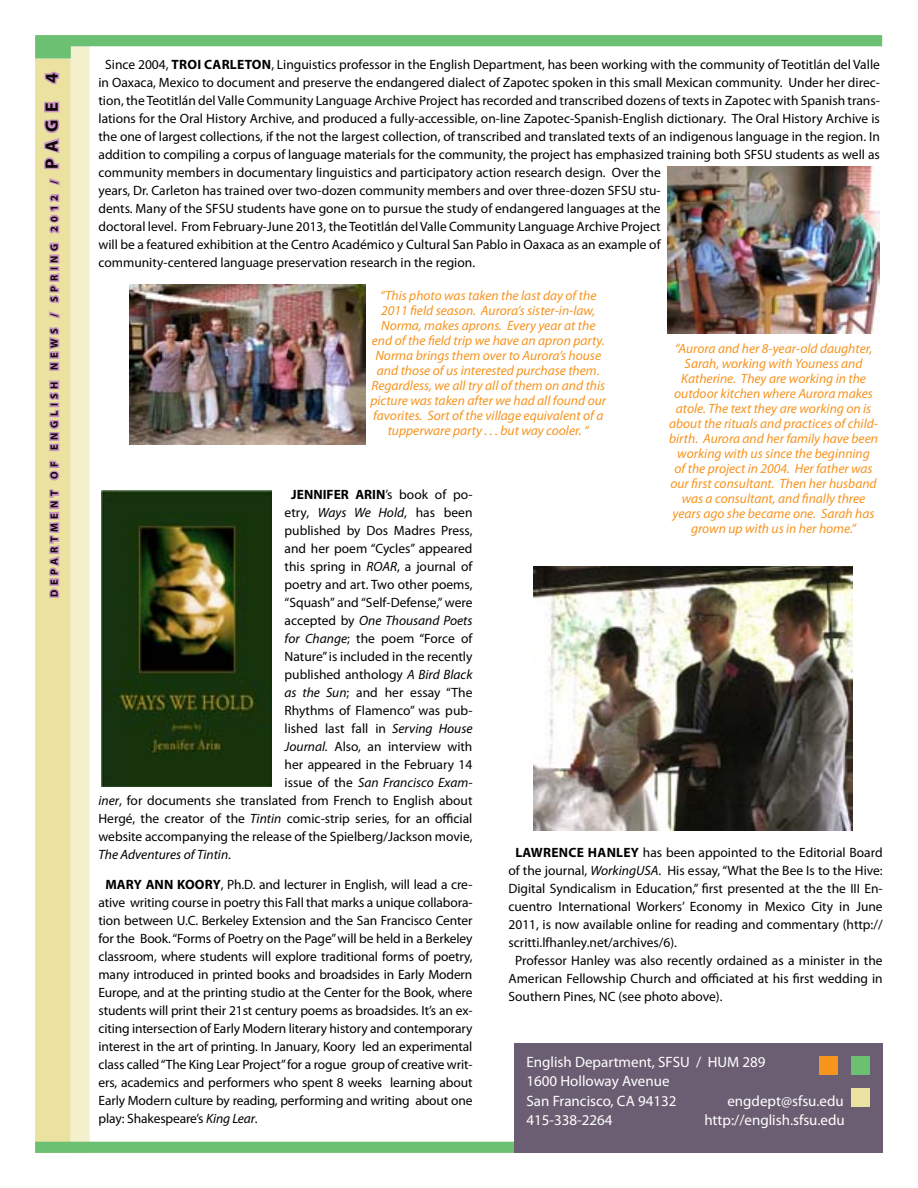
<style>
.page{position:relative;width:918px;height:1188px;background:#fff}
.page>*{position:absolute;margin:0;border:0;box-sizing:border-box;transform-origin:0 0}
.t1{font:15px/19.5px "Myriad Pro";color:#fff}
.t2{font:13.5px/18px "Myriad Pro";color:#000;text-align:justify}
.t3{font:italic 13.5px/15px "Myriad Pro";color:#f7941e;text-align:center}
.t4{font:italic 13.5px "Myriad Pro";color:#000}
.t5{font:700 13.5px "Myriad Pro";color:#000}
.t6{font:700 10.5px "Myriad Pro";letter-spacing:.44em;color:#100708}
.s1{font-size:18px}
.s2{font-weight:700}
.s3{font-weight:400}
.s4{font-style:italic}
.s5{font-style:normal}
</style>
<div class="page">
<div style="left:35px;top:59px;width:36px;height:1094px;background:#ebe29f"></div>
<div style="left:71px;top:46px;width:19px;height:1107px;background:#f4efcd"></div>
<svg style="left:35px;top:35px;width:847px;height:24px"></svg>
<img style="left:101px;top:490px;width:170px;height:296px">
<svg style="left:49px;top:489px;width:11px;height:109px"></svg>
<svg style="left:49px;top:460px;width:11px;height:21px"></svg>
<svg style="left:49px;top:409px;width:11px;height:42px"></svg>
<div style="left:49px;top:403px;width:10px;height:4px;border:3px solid #c993c2"></div>
<svg style="left:49px;top:380px;width:11px;height:20px"></svg>
<svg style="left:44px;top:101px;width:16px;height:270px"></svg>
<svg style="left:44px;top:72px;width:16px;height:12px"></svg>
<img style="left:533px;top:567px;width:320px;height:264px">
<svg style="left:35px;top:1129px;width:479px;height:24px"></svg>
<div style="left:514px;top:1044px;width:369px;height:109px;background:#6b5e72"></div>
<div style="left:851px;top:1056px;width:18px;height:19px;background:#6cc071"></div>
<div style="left:851px;top:1088px;width:18px;height:19px;background:#ebe29f"></div>
<div style="left:819px;top:1056px;width:19px;height:19px;background:#f7941e"></div>
<img style="left:667px;top:167px;width:213px;height:166px">
<img style="left:130px;top:285px;width:236px;height:160px">
<p class="t6" style="left:47px;top:597px;width:526px;rotate:-90deg">DEPARTMENT OF ENGLISH NEWS / SPRING 2012 / <span class="s1">PAGE 4</span></p>
<p class="t2" style="left:98px;top:55px;width:783px;text-align:left;text-indent:173px">, Linguistics professor in the English Department, has been working with the community of Teotitlán del Valle in Oaxaca, Mexico to document and preserve the endangered dialect of Zapotec spoken in this small Mexican community. Under her direc&shy;tion, the Teotitlán del Valle Community Language Archive Project has recorded and transcribed dozens of texts in Zapotec with Spanish trans&shy;lations for the Oral History Archive, and produced a fully-accessible, on-line Zapotec-Spanish-English dictionary. The Oral History Archive is the one of largest collections, if the not the largest collection, of transcribed and translated texts of an indigenous language in the region. In addition to compiling a corpus of language materials for the community, the project has emphasized training both SFSU students as well as community members in documentary linguistics and participatory action research design. Over the<br>years, Dr. Carleton has trained over two-dozen community members and over three-dozen SFSU stu-<br>dents. Many of the SFSU students have gone on to pursue the study of endangered languages at the<br>doctoral level. From February-June 2013, the Teotitlán del Valle Community Language Archive Project<br>will be a featured exhibition at the Centro Académico y Cultural San Pablo in Oaxaca as an example of<br>community-centered language preservation research in the region.</p>
<p class="t2" style="left:105px;top:55px;width:82px">Since 2004, <span class="s2">TROI</span></p>
<p class="t5" style="left:204px;top:55px;width:14px">CARLETON</p>
<p class="t3" style="left:370px;top:288px;width:237px">“This photo was taken the last day of the 2011 field season. Aurora’s sister-in-law, Norma, makes aprons. Every year at the end of the field trip we have an apron party.<br>Norma brings them over to Aurora’s house and those of us interested purchase them.<br>Regardless, we all try all of them on and this picture was taken after we had all found our favorites. Sort of the village equivalent of a tupperware party . . . but way cooler. “</p>
<p class="t3" style="left:669px;top:340px;width:210px">“Aurora and her 8-year-old daughter, Sarah, working with Youness and Katherine. They are working in the outdoor kitchen where Aurora makes atole. The text they are working on is about the rituals and practices of child&shy;birth. Aurora and her family have been working with us since the beginning<br>of the project in 2004. Her father was our first consultant. Then her husband was a consultant, and finally three years ago she became one. Sarah has grown up with us in her home.”</p>
<p class="t5" style="left:291px;top:486px;width:183px">JENNIFER ARIN<span class="s3">’s book of po-</span></p>
<p class="t2" style="left:285px;top:503px;width:189px">etry, <span class="s4">Ways We Hold</span>, has been</p>
<p class="t2" style="left:285px;top:521px;width:189px">published by Dos Madres Press,</p>
<p class="t2" style="left:285px;top:539px;width:189px">and her poem “Cycles” appeared</p>
<p class="t2" style="left:285px;top:557px;width:189px">this spring in <span class="s4">ROAR</span>, a journal of</p>
<p class="t2" style="left:285px;top:575px;width:189px">poetry and art. Two other poems,</p>
<p class="t2" style="left:285px;top:593px;width:189px">“Squash” and “Self-Defense,” were</p>
<p class="t4" style="left:285px;top:612px;width:189px"><span class="s5">accepted by</span> One Thousand Poets</p>
<p class="t2" style="left:285px;top:629px;width:189px"><span class="s4">for Change</span>; the poem “Force of</p>
<p class="t2" style="left:285px;top:647px;width:189px">Nature” is included in the recently</p>
<p class="t2" style="left:285px;top:665px;width:189px">published anthology <span class="s4">A Bird Black</span></p>
<p class="t2" style="left:285px;top:683px;width:189px"><span class="s4">as the Sun</span>; and her essay “The</p>
<p class="t2" style="left:285px;top:701px;width:189px">Rhythms of Flamenco” was pub-</p>
<p class="t2" style="left:285px;top:719px;width:189px">lished last fall in <span class="s4">Serving House</span></p>
<p class="t2" style="left:285px;top:737px;width:189px"><span class="s4">Journal.</span> Also, an interview with</p>
<p class="t2" style="left:285px;top:755px;width:189px">her appeared in the February 14</p>
<p class="t4" style="left:285px;top:774px;width:189px"><span class="s5">issue of the</span> San Francisco Exam-</p>
<p class="t2" style="left:98px;top:791px;width:376px"><span class="s4">iner</span>, for documents she translated from French to English about</p>
<p class="t2" style="left:98px;top:809px;width:376px">Hergé, the creator of the <span class="s4">Tintin</span> comic-strip series, for an official</p>
<p class="t2" style="left:98px;top:827px;width:376px">website accompanying the release of the Spielberg/Jackson movie,</p>
<p class="t4" style="left:98px;top:846px;width:134px">The Adventures of Tintin<span class="s5">.</span></p>
<p class="t5" style="left:515px;top:844px;width:10px">LAWRENCE</p>
<p class="t5" style="left:588px;top:844px;width:19px">HANLE</p>
<p class="t2" style="left:631px;top:843px;width:253px"><span class="s2">Y</span> has been appointed to the Editorial Board</p>
<p class="t2" style="left:508px;top:861px;width:376px">of the journal, <span class="s4">WorkingUSA</span>. His essay, “What the Bee Is to the Hive:</p>
<p class="t2" style="left:508px;top:879px;width:376px">Digital Syndicalism in Education,” first presented at the the III En-</p>
<p class="t2" style="left:508px;top:897px;width:376px">cuentro International Workers’ Economy in Mexico City in June</p>
<p class="t2" style="left:508px;top:915px;width:376px">2011, is now available online for reading and commentary (http://</p>
<p class="t2" style="left:508px;top:933px;width:170px">scritti.lfhanley.net/archives/6).</p>
<p class="t2" style="left:515px;top:951px;width:369px">Professor Hanley was also recently ordained as a minister in the</p>
<p class="t2" style="left:508px;top:969px;width:376px">American Fellowship Church and officiated at his first wedding in</p>
<p class="t2" style="left:508px;top:987px;width:216px">Southern Pines, NC (see photo above).</p>
<p class="t2" style="left:99px;top:875px;width:376px;text-indent:114px"><span class="s2">Y</span>, Ph.D. and lecturer in English, will lead a cre&shy;ative writing course in poetry this Fall that marks a unique collabora&shy;tion between U.C. Berkeley Extension and the San Francisco Center for the Book. “Forms of Poetry on the Page” will be held in a Berkeley classroom, where students will explore traditional forms of poetry, many introduced in printed books and broadsides in Early Modern Europe, and at the printing studio at the Center for the Book, where students will print their 21st century poems as broadsides. It’s an ex&shy;citing intersection of Early Modern literary history and contemporary interest in the art of printing. In January, Koory led an experimental class called “The King Lear Project” for a rogue group of creative writ&shy;ers, academics and performers who spent 8 weeks learning about Early Modern culture by reading, performing and writing about one play: Shakespeare’s <span class="s4">King Lear</span>.</p>
<p class="t5" style="left:105px;top:875px;width:90px">MARY ANN KOOR</p>
<p class="t1" style="left:526px;top:1052px;width:241px">English Department, SFSU / HUM 289<br>1600 Holloway Avenue<br>San Francisco, CA 94132</p>
<p class="t1" style="left:727px;top:1091px;width:118px">engdept@sfsu.edu</p>
<p class="t1" style="left:526px;top:1110px;width:88px">415-338-2264</p>
<p class="t1" style="left:704px;top:1110px;width:142px">http://english.sfsu.edu</p>
</div>
